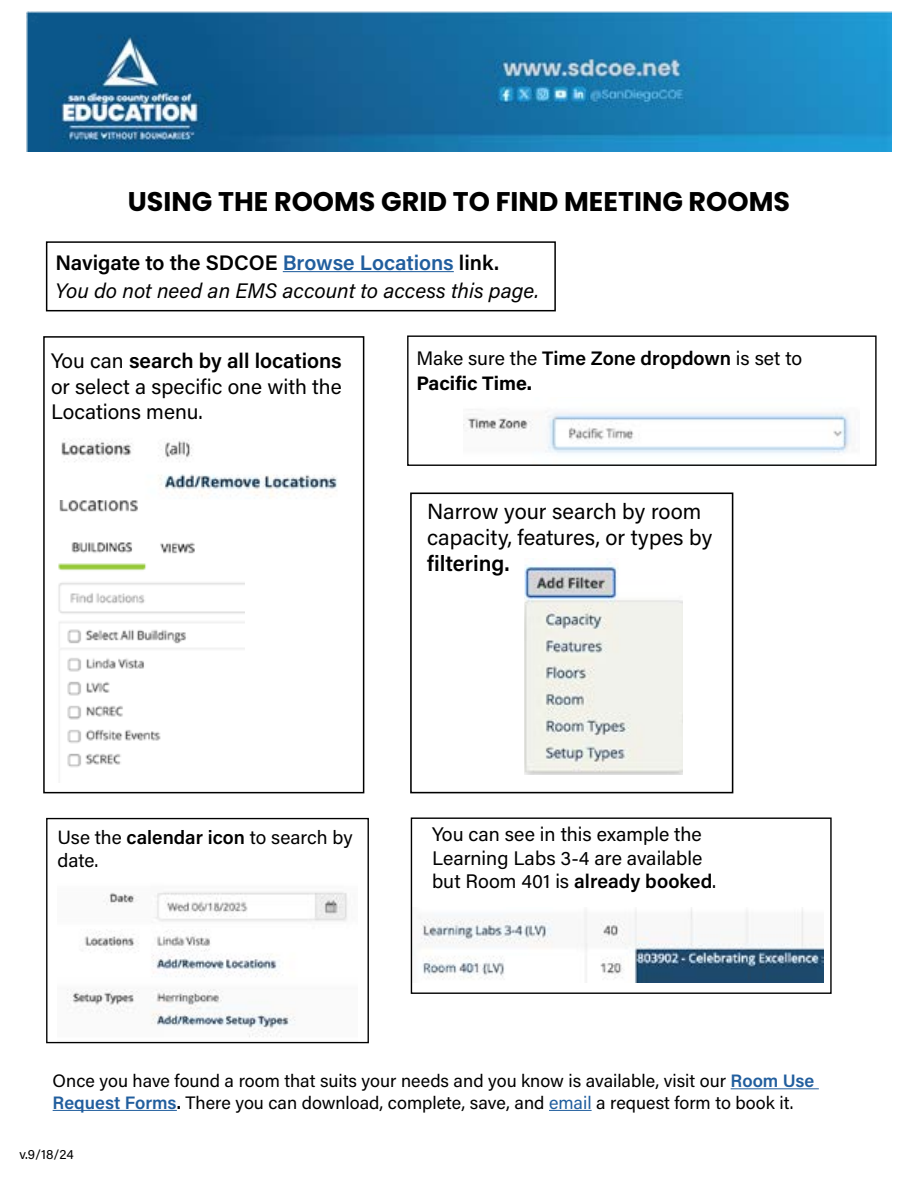
<style>
.page{position:relative;width:918px;height:1188px;background:#fff}
.page>*{position:absolute;margin:0;border:0;box-sizing:border-box;transform-origin:0 0}
.t1{font:700 27px "Poppins";color:#000}
.t2{font:21.9px/26.2px "Acumin Pro";color:#000}
.t3{font:600 21.9px "Acumin Pro";color:#000}
.t4{font:italic 21px/28.8px "Acumin Pro";color:#000}
.t5{font:21px/25.2px "Acumin Pro";color:#000;text-align:justify}
.t6{font:19.65px/23.5px "Acumin Pro";color:#000}
.t7{font:19.5px/25px "Acumin Pro";letter-spacing:-.005em;color:#000}
.t8{font:19.2px/23px "Acumin Pro";color:#000}
.t9{font:18px/21.6px "Acumin Pro";color:#000}
.t10{font:13.5px "Acumin Pro";color:#000}
.s1{font-weight:600;font-style:normal}
.s2{font-weight:600;font-style:normal;color:#215e9e}
.s3{font-weight:600}
.s4{font-weight:700}
.s5{font-weight:700;font-size:20.85px}
.s6{font-weight:600;color:#215e9e}
.s7{color:#215e9e}
</style>
<div class="page">
<img style="left:27px;top:12px;width:864px;height:139px">
<div style="left:43px;top:336px;width:321px;height:457px;border:2px solid #000"></div>
<img style="left:58px;top:500px;width:186px;height:268px">
<img style="left:61px;top:438px;width:276px;height:59px">
<div style="left:410px;top:493px;width:323px;height:300px;border:2px solid #000"></div>
<img style="left:524px;top:562px;width:158px;height:213px">
<hr style="left:731px;top:1088px;width:88px;height:1px;background:#215e9e">
<hr style="left:53px;top:1110px;width:124px;height:1px;background:#215e9e">
<hr style="left:549px;top:1110px;width:43px;height:1px;background:#215e9e">
<img style="left:67px;top:892px;width:281px;height:145px">
<div style="left:46px;top:818px;width:323px;height:225px;border:1px solid #000"></div>
<img style="left:419px;top:907px;width:405px;height:75px">
<div style="left:411px;top:818px;width:421px;height:176px;border:1px solid #000"></div>
<hr style="left:283px;top:271px;width:171px;height:1px;background:#215e9e">
<div style="left:46px;top:241px;width:510px;height:70px;border:2px solid #000"></div>
<img style="left:464px;top:412px;width:387px;height:41px">
<div style="left:407px;top:335px;width:470px;height:131px;border:1px solid #000"></div>
<h1 class="t1" style="left:128px;top:186px;width:664px">USING THE ROOMS GRID TO FIND MEETING ROOMS</h1>
<p class="t4" style="left:56px;top:247px;width:485px"><span class="s1">Navigate to the SDCOE</span> <span class="s2">Browse Locations</span> <span class="s1">link.<br></span>You do not need an EMS account to access this page.</p>
<p class="t5" style="left:51px;top:348px;width:292px">You can <span class="s3">search by all locations </span>or select a specific one with the Locations menu.</p>
<p class="t7" style="left:416px;top:345px;width:387px">Make sure the <span class="s3">Time Zone dropdown</span> is set to<br><span class="s4">Pacific Time</span><span class="s5">.</span></p>
<p class="t2" style="left:427px;top:497px;width:287px">Narrow your search by room capacity, features, or types by</p>
<p class="t3" style="left:427px;top:549px;width:84px">filtering.</p>
<p class="t8" style="left:58px;top:826px;width:297px">Use the <span class="s3">calendar icon</span> to search by date.</p>
<p class="t6" style="left:432px;top:822px;width:286px">You can see in this example the<br>Learning Labs 3-4 are available but Room 401 is <span class="s3">already booked</span>.</p>
<p class="t9" style="left:53px;top:1069px;width:763px">Once you have found a room that suits your needs and you know is available, visit our <span class="s6">Room Use<br>Request Forms</span><span class="s3">.</span> There you can download, complete, save, and <span class="s7">email</span> a request form to book it.</p>
<p class="t10" style="left:19px;top:1145px;width:56px">v.9/18/24</p>
</div>
